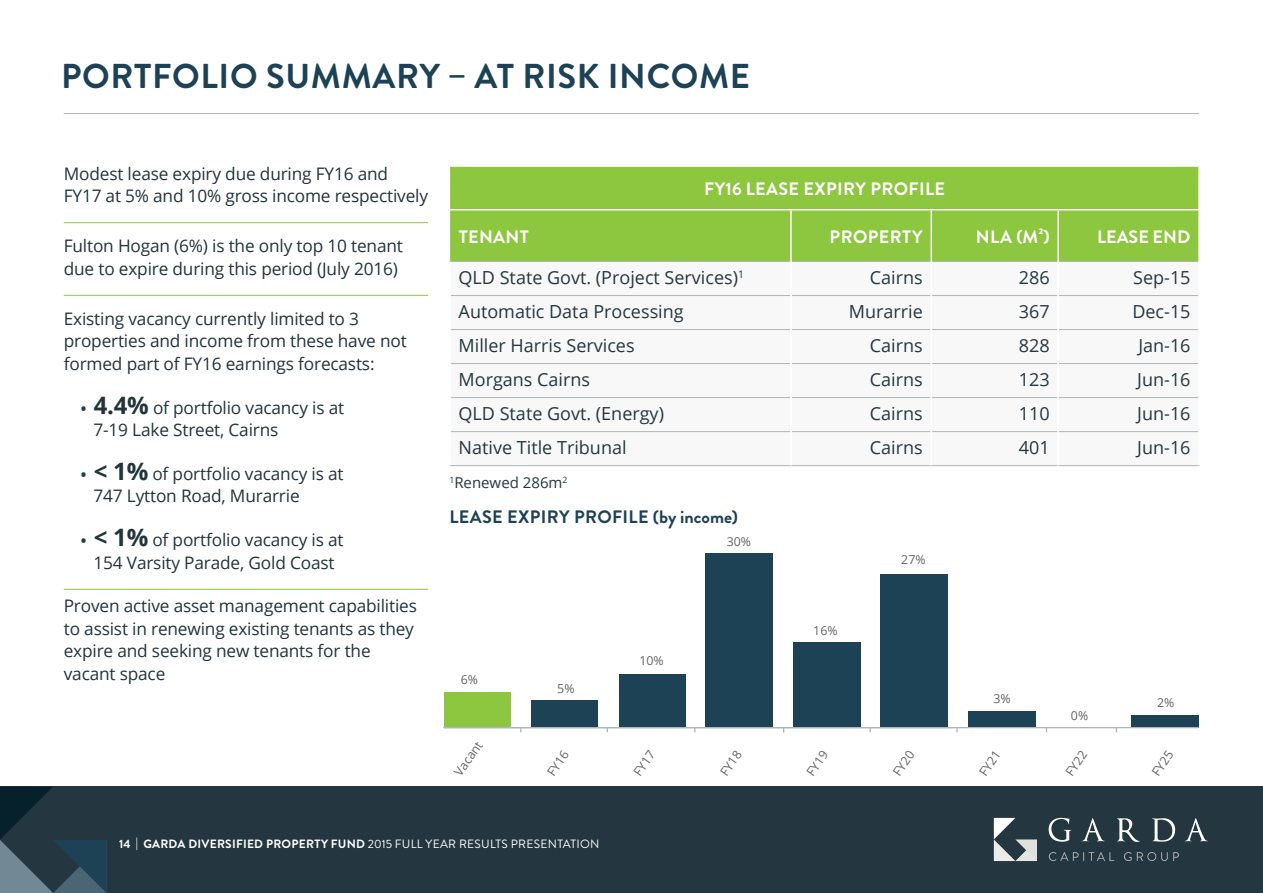
<style>
.page{position:relative;width:1263px;height:893px;background:#fff}
.page>*{position:absolute;margin:0;border:0;box-sizing:border-box;transform-origin:0 0}
.t1{font:700 34.5px "Brandon Grotesque";letter-spacing:.02em;color:#1d4256}
.t2{font:18px "Open Sans";color:#253740}
.t3{font:700 18px "Brandon Grotesque";letter-spacing:.02em;color:#fff}
.t4{font:700 18px "Brandon Grotesque";letter-spacing:.02em;color:#1d4256}
.t5{font:700 18px "Brandon Grotesque";color:#fff}
.t6{font:17.25px/22.5px "Open Sans";letter-spacing:-.01em;color:#22343c}
.t7{font:15px "Open Sans";color:#253740}
.t8{font:700 13.65px "Brandon Grotesque";color:#010101}
.t9{font:12.3px "Open Sans";color:#636466}
.t10{font:700 12px "Brandon Grotesque";letter-spacing:.02em;color:#fff}
.s1{font-weight:700;font-size:15px;color:#1d4256}
.s2{font-weight:700;font-size:24px}
.s3{font-weight:400}
</style>
<div class="page">
<div style="left:0;top:787px;width:1262px;height:106px;background:#243640"></div>
<svg style="left:0;top:787px;width:106px;height:106px"></svg>
<svg style="left:994px;top:818px;width:43px;height:43px"></svg>
<svg style="left:1049px;top:818px;width:22px;height:24px"></svg>
<svg style="left:1082px;top:818px;width:23px;height:23px"></svg>
<svg style="left:1117px;top:818px;width:23px;height:24px"></svg>
<svg style="left:1152px;top:818px;width:23px;height:24px"></svg>
<svg style="left:1185px;top:818px;width:23px;height:23px"></svg>
<svg style="left:1049px;top:852px;width:65px;height:9px"></svg>
<svg style="left:1124px;top:852px;width:7px;height:9px"></svg>
<svg style="left:1137px;top:852px;width:42px;height:9px"></svg>
<hr style="left:64px;top:113px;width:1135px;height:1px;background:#b0b5b8">
<hr style="left:64px;top:222px;width:364px;height:1px;background:#8dc63f">
<hr style="left:64px;top:295px;width:364px;height:1px;background:#8dc63f">
<hr style="left:64px;top:589px;width:364px;height:1px;background:#8dc63f">
<div style="left:450px;top:167px;width:748px;height:94px;background:#8dc63f"></div>
<svg style="left:451px;top:330px;width:747px;height:103px"></svg>
<hr style="left:449px;top:261px;width:341px;height:1px;background:#b0b5b8">
<hr style="left:792px;top:261px;width:138px;height:1px;background:#b0b5b8">
<hr style="left:932px;top:261px;width:125px;height:1px;background:#b0b5b8">
<hr style="left:1059px;top:261px;width:139px;height:1px;background:#b0b5b8">
<hr style="left:451px;top:295px;width:339px;height:1px;background:#b0b5b8">
<hr style="left:792px;top:295px;width:138px;height:1px;background:#b0b5b8">
<hr style="left:932px;top:295px;width:125px;height:1px;background:#b0b5b8">
<hr style="left:1059px;top:295px;width:139px;height:1px;background:#b0b5b8">
<hr style="left:451px;top:329px;width:339px;height:1px;background:#b0b5b8">
<hr style="left:792px;top:329px;width:138px;height:1px;background:#b0b5b8">
<hr style="left:932px;top:329px;width:125px;height:1px;background:#b0b5b8">
<hr style="left:1059px;top:329px;width:139px;height:1px;background:#b0b5b8">
<hr style="left:451px;top:363px;width:339px;height:1px;background:#b0b5b8">
<hr style="left:792px;top:363px;width:138px;height:1px;background:#b0b5b8">
<hr style="left:932px;top:363px;width:125px;height:1px;background:#b0b5b8">
<hr style="left:1059px;top:363px;width:139px;height:1px;background:#b0b5b8">
<hr style="left:451px;top:397px;width:339px;height:1px;background:#b0b5b8">
<hr style="left:792px;top:397px;width:138px;height:1px;background:#b0b5b8">
<hr style="left:932px;top:397px;width:125px;height:1px;background:#b0b5b8">
<hr style="left:1059px;top:397px;width:139px;height:1px;background:#b0b5b8">
<hr style="left:451px;top:431px;width:339px;height:1px;background:#b0b5b8">
<hr style="left:792px;top:431px;width:138px;height:1px;background:#b0b5b8">
<hr style="left:932px;top:431px;width:125px;height:1px;background:#b0b5b8">
<hr style="left:1059px;top:431px;width:139px;height:1px;background:#b0b5b8">
<hr style="left:449px;top:465px;width:342px;height:1px;background:#b0b5b8">
<hr style="left:791px;top:465px;width:140px;height:1px;background:#b0b5b8">
<hr style="left:931px;top:465px;width:127px;height:1px;background:#b0b5b8">
<hr style="left:1058px;top:465px;width:142px;height:1px;background:#b0b5b8">
<hr style="left:790px;top:210px;width:2px;height:51px;background:#fff">
<hr style="left:930px;top:210px;width:2px;height:51px;background:#fff">
<hr style="left:1057px;top:210px;width:2px;height:51px;background:#fff">
<hr style="left:790px;top:330px;width:2px;height:34px;background:#fff">
<hr style="left:930px;top:330px;width:2px;height:34px;background:#fff">
<hr style="left:1057px;top:330px;width:2px;height:34px;background:#fff">
<hr style="left:790px;top:364px;width:2px;height:34px;background:#fff">
<hr style="left:930px;top:364px;width:2px;height:34px;background:#fff">
<hr style="left:1057px;top:364px;width:2px;height:34px;background:#fff">
<hr style="left:790px;top:398px;width:2px;height:34px;background:#fff">
<hr style="left:930px;top:398px;width:2px;height:34px;background:#fff">
<hr style="left:1057px;top:398px;width:2px;height:34px;background:#fff">
<hr style="left:790px;top:432px;width:2px;height:33px;background:#fff">
<hr style="left:930px;top:432px;width:2px;height:33px;background:#fff">
<hr style="left:1057px;top:432px;width:2px;height:33px;background:#fff">
<hr style="left:450px;top:209px;width:341px;height:1px;background:#fff">
<hr style="left:791px;top:209px;width:140px;height:1px;background:#fff">
<hr style="left:931px;top:209px;width:127px;height:1px;background:#fff">
<hr style="left:1058px;top:209px;width:142px;height:1px;background:#fff">
<div style="left:1132px;top:715px;width:67px;height:13px;background:#1d4256"></div>
<div style="left:968px;top:711px;width:67px;height:17px;background:#1d4256"></div>
<div style="left:880px;top:574px;width:68px;height:154px;background:#1d4256"></div>
<div style="left:793px;top:642px;width:67px;height:86px;background:#1d4256"></div>
<div style="left:705px;top:553px;width:68px;height:175px;background:#1d4256"></div>
<div style="left:619px;top:674px;width:66px;height:54px;background:#1d4256"></div>
<div style="left:531px;top:700px;width:67px;height:28px;background:#1d4256"></div>
<div style="left:444px;top:692px;width:67px;height:36px;background:#8dc63f"></div>
<hr style="left:443px;top:727px;width:755px;height:1px;background:#b0b5b8">
<h1 class="t1" style="left:61px;top:52px;width:691px">PORTFOLIO SUMMARY – AT RISK INCOME</h1>
<p class="t6" style="left:64px;top:162px;width:366px">Modest lease expiry due during FY16 and<br>FY17 at 5% and 10% gross income respectively</p>
<p class="t6" style="left:64px;top:234px;width:341px">Fulton Hogan (6%) is the only top 10 tenant due to expire during this period (July 2016)</p>
<p class="t6" style="left:64px;top:307px;width:344px">Existing vacancy currently limited to 3 properties and income from these have not formed part of FY16 earnings forecasts:</p>
<p class="t6" style="left:94px;top:396px;width:252px;text-indent:-13px"><span class="s1">•</span> <span class="s2">4.4%</span> of portfolio vacancy is at<br>7-19 Lake Street, Cairns</p>
<p class="t6" style="left:94px;top:462px;width:252px;text-indent:-13px"><span class="s1">•</span> <span class="s2">&lt; 1%</span> of portfolio vacancy is at<br>747 Lytton Road, Murarrie</p>
<p class="t6" style="left:81px;top:528px;width:264px;text-align:center"><span class="s1">•</span> <span class="s2">&lt; 1%</span> of portfolio vacancy is at<br>154 Varsity Parade, Gold Coast</p>
<p class="t6" style="left:64px;top:594px;width:355px">Proven active asset management capabilities to assist in renewing existing tenants as they expire and seeking new tenants for the vacant space</p>
<p class="t3" style="left:704px;top:176px;width:243px">FY16 LEASE EXPIRY PROFILE</p>
<p class="t3" style="left:459px;top:224px;width:72px">TENANT</p>
<p class="t3" style="left:830px;top:224px;width:94px">PROPERTY</p>
<p class="t3" style="left:976px;top:224px;width:75px">NLA (M²)</p>
<p class="t5" style="left:1097px;top:224px;width:95px">LEASE END</p>
<p class="t2" style="left:459px;top:265px;width:287px">QLD State Govt. (Project Services)<sup>1</sup></p>
<p class="t2" style="left:870px;top:265px;width:54px">Cairns</p>
<p class="t2" style="left:1019px;top:265px;width:32px">286</p>
<p class="t2" style="left:1133px;top:265px;width:59px">Sep-15</p>
<p class="t2" style="left:459px;top:299px;width:227px">Automatic Data Processing</p>
<p class="t2" style="left:849px;top:299px;width:75px">Murarrie</p>
<p class="t2" style="left:1019px;top:299px;width:32px">367</p>
<p class="t2" style="left:1132px;top:299px;width:60px">Dec-15</p>
<p class="t2" style="left:459px;top:333px;width:177px">Miller Harris Services</p>
<p class="t2" style="left:870px;top:333px;width:54px">Cairns</p>
<p class="t2" style="left:1019px;top:333px;width:32px">828</p>
<p class="t2" style="left:1138px;top:333px;width:54px">Jan-16</p>
<p class="t2" style="left:459px;top:367px;width:133px">Morgans Cairns</p>
<p class="t2" style="left:870px;top:367px;width:54px">Cairns</p>
<p class="t2" style="left:1019px;top:367px;width:32px">123</p>
<p class="t2" style="left:1137px;top:367px;width:55px">Jun-16</p>
<p class="t2" style="left:459px;top:401px;width:207px">QLD State Govt. (Energy)</p>
<p class="t2" style="left:870px;top:401px;width:54px">Cairns</p>
<p class="t2" style="left:1019px;top:401px;width:32px">110</p>
<p class="t2" style="left:1137px;top:401px;width:55px">Jun-16</p>
<p class="t2" style="left:459px;top:435px;width:170px">Native Title Tribunal</p>
<p class="t2" style="left:870px;top:435px;width:54px">Cairns</p>
<p class="t2" style="left:1019px;top:435px;width:32px">401</p>
<p class="t2" style="left:1137px;top:435px;width:55px">Jun-16</p>
<p class="t8" style="left:443px;top:411px;width:218px">LEASE EXPIRY PROFILE (by income)<sup>1</sup></p>
<p class="t7" style="left:449px;top:473px;width:120px"><sup>1</sup>Renewed 286m<sup>2</sup></p>
<p class="t4" style="left:449px;top:504px;width:290px">LEASE EXPIRY PROFILE (by income)</p>
<p class="t9" style="left:461px;top:671px;width:19px">6%</p>
<p class="t9" style="left:557px;top:680px;width:19px">5%</p>
<p class="t9" style="left:639px;top:652px;width:26px">10%</p>
<p class="t9" style="left:727px;top:533px;width:26px">30%</p>
<p class="t9" style="left:813px;top:622px;width:26px">16%</p>
<p class="t9" style="left:901px;top:551px;width:26px">27%</p>
<p class="t9" style="left:993px;top:690px;width:19px">3%</p>
<p class="t9" style="left:1071px;top:707px;width:19px">0%</p>
<p class="t9" style="left:1157px;top:694px;width:19px">2%</p>
<p class="t9" style="left:450px;top:769px;width:40px;rotate:-55deg">Vacant</p>
<p class="t9" style="left:543px;top:769px;width:29px;rotate:-55deg">FY16</p>
<p class="t9" style="left:630px;top:769px;width:29px;rotate:-55deg">FY17</p>
<p class="t9" style="left:716px;top:769px;width:29px;rotate:-55deg">FY18</p>
<p class="t9" style="left:802px;top:769px;width:29px;rotate:-55deg">FY19</p>
<p class="t9" style="left:889px;top:769px;width:29px;rotate:-55deg">FY20</p>
<p class="t9" style="left:975px;top:769px;width:29px;rotate:-55deg">FY21</p>
<p class="t9" style="left:1062px;top:769px;width:29px;rotate:-55deg">FY22</p>
<p class="t9" style="left:1148px;top:769px;width:29px;rotate:-55deg">FY25</p>
<p class="t10" style="left:119px;top:836px;width:482px">14 | GARDA DIVERSIFIED PROPERTY FUND <span class="s3">2015 FULL YEAR RESULTS PRESENTATION</span></p>
</div>
